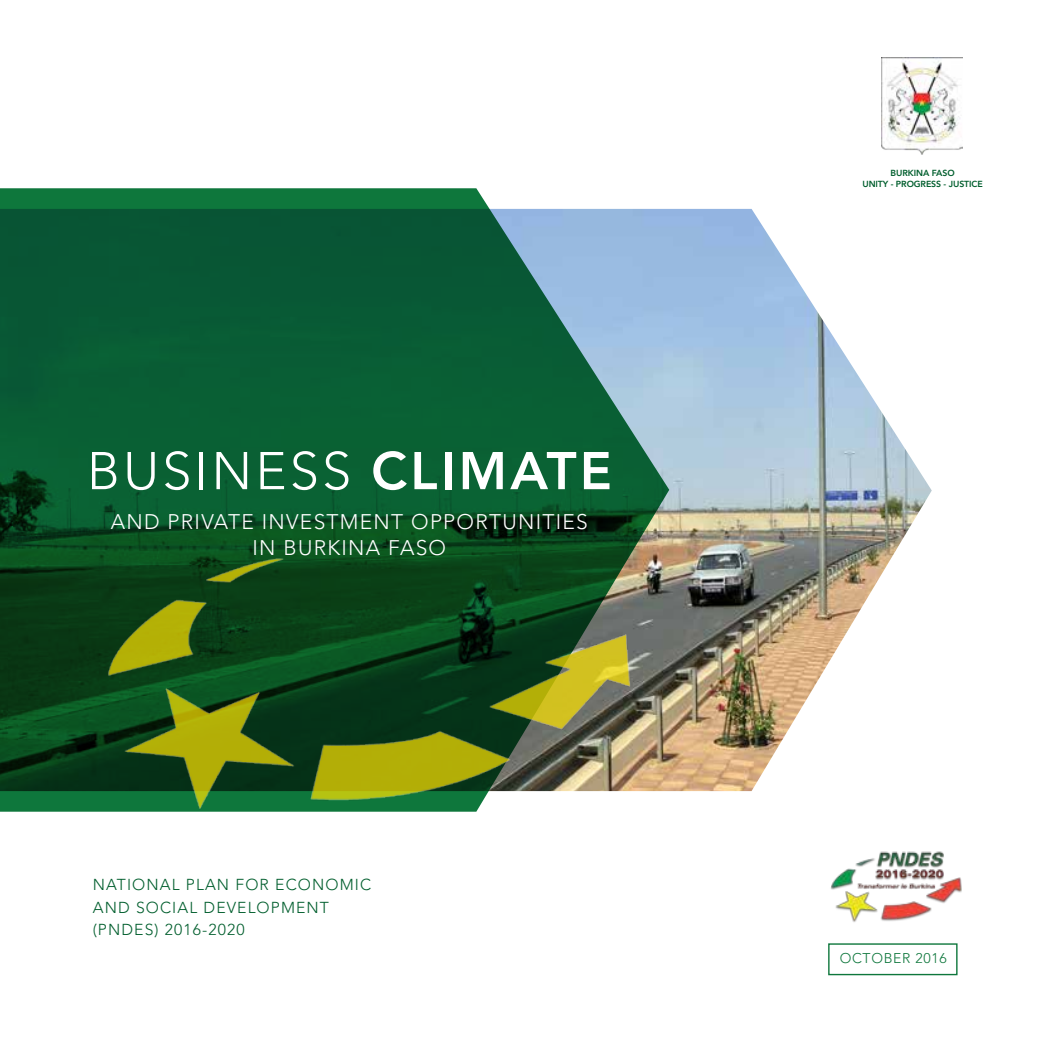
<style>
.page{position:relative;width:1042px;height:1042px;background:#fff}
.page>*{position:absolute;margin:0;border:0;box-sizing:border-box;transform-origin:0 0}
.t1{font:300 52.5px "Avenir";letter-spacing:.06em;color:#fff}
.t2{font:300 21px/25.2px "Avenir";letter-spacing:.06em;color:#fff;text-align:center}
.t3{font:300 15.75px/22.8px "Avenir";letter-spacing:.07em;color:#005e2d}
.t4{font:300 14px "Avenir";letter-spacing:.05em;color:#0e773c}
.t5{font:800 8.75px/10.5px "Avenir";letter-spacing:-.01em;color:#005e2d;text-align:center}
.s1{font-weight:800}
</style>
<div class="page">
<img style="left:669px;top:209px;width:263px;height:582px">
<svg style="left:0;top:188px;width:669px;height:623px;background:#1f6545"></svg>
<img style="left:881px;top:57px;width:81px;height:98px">
<img style="left:99px;top:547px;width:540px;height:265px">
<div style="left:828px;top:943px;width:129px;height:32px;border:1px solid #0e773c"></div>
<img style="left:831px;top:851px;width:131px;height:71px">
<h1 class="t1" style="left:87px;top:440px;width:526px">BUSINESS <span class="s1">CLIMATE</span></h1>
<h2 class="t2" style="left:111px;top:510px;width:479px">AND PRIVATE INVESTMENT OPPORTUNITIES<br>IN BURKINA FASO</h2>
<p class="t3" style="left:93px;top:873px;width:280px">NATIONAL PLAN FOR ECONOMIC<br>AND SOCIAL DEVELOPMENT (PNDES) 2016-2020</p>
<p class="t5" style="left:862px;top:168px;width:122px">BURKINA FASO<br>UNITY - PROGRESS - JUSTICE</p>
<p class="t4" style="left:839px;top:950px;width:109px">OCTOBER 2016</p>
</div>
